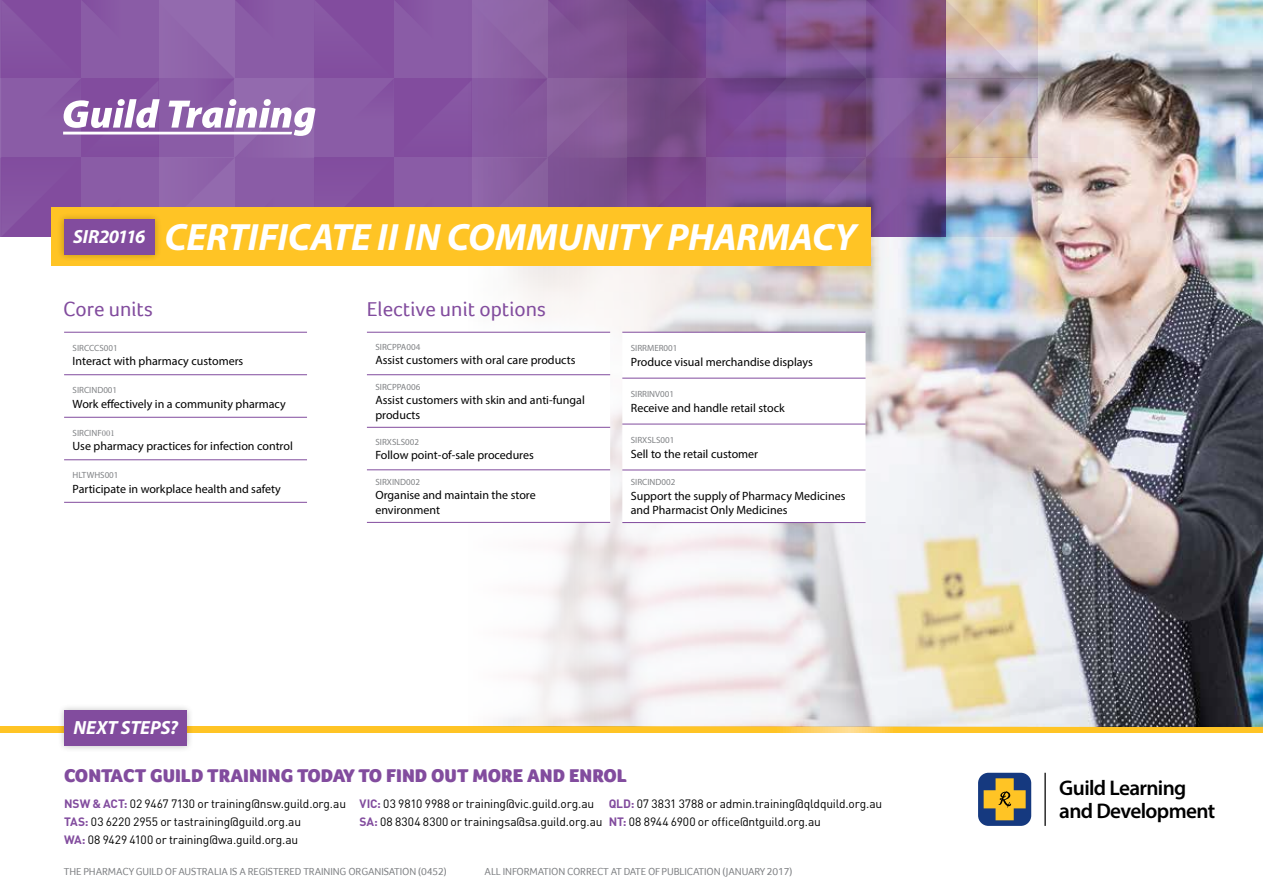
<style>
.page{position:relative;width:1263px;height:893px;background:#fff}
.page>*{position:absolute;margin:0;border:0;box-sizing:border-box;transform-origin:0 0}
.t1{font:italic 700 38.1px "Myriad Pro";letter-spacing:-.005em;color:#fff}
.t2{font:600 21.3px/22.5px "Myriad Pro";letter-spacing:-.03em;color:#000}
.t3{font:21px "Foco";color:#824c9e}
.t4{font:900 19.05px "Foco";color:#824c9e}
.t5{font:italic 700 19.05px "Myriad Pro";letter-spacing:-.005em;color:#fff}
.t6{font:italic 700 19.05px "Myriad Pro";letter-spacing:-.03em;color:#fff}
.t7{font:12px/14.4px "Myriad Pro";color:#000}
.t8{font:12px/18px "DINOT";letter-spacing:-.015em;color:#000}
.t9{font:10.5px "Foco";letter-spacing:-.01em;color:#808285}
.t10{font:9px "Myriad Pro";color:#808285}
.s1{font-family:"Minion Pro"}
.s2{font-weight:700;color:#824c9e}
</style>
<div class="page">
<svg style="left:0;top:726px;width:1263px;height:6px"></svg>
<img style="left:371px;top:0;width:892px;height:726px">
<svg style="left:1025px;top:0;width:12px;height:79px"></svg>
<svg style="left:1025px;top:158px;width:12px;height:79px"></svg>
<svg style="left:1025px;top:79px;width:12px;height:79px"></svg>
<div style="left:51px;top:207px;width:819px;height:58px;background:#ffc425"></div>
<div style="left:56px;top:212px;width:106px;height:50px;background:#000;opacity:.25"></div>
<div style="left:64px;top:220px;width:91px;height:35px;background:#824c9e"></div>
<div style="left:57px;top:703px;width:137px;height:50px;background:#000;opacity:.25"></div>
<div style="left:64px;top:711px;width:123px;height:35px;background:#824c9e"></div>
<svg style="left:0;top:0;width:1025px;height:237px"></svg>
<svg style="left:64px;top:375px;width:243px;height:127px"></svg>
<hr style="left:64px;top:332px;width:243px;height:1px;background:#824c9e">
<hr style="left:64px;top:374px;width:243px;height:1px;background:#824c9e">
<hr style="left:64px;top:417px;width:243px;height:1px;background:#824c9e">
<hr style="left:64px;top:459px;width:243px;height:1px;background:#824c9e">
<hr style="left:64px;top:502px;width:243px;height:1px;background:#824c9e">
<svg style="left:367px;top:333px;width:243px;height:189px"></svg>
<hr style="left:367px;top:427px;width:243px;height:1px;background:#824c9e">
<hr style="left:367px;top:469px;width:243px;height:1px;background:#824c9e">
<hr style="left:367px;top:522px;width:243px;height:1px;background:#824c9e">
<hr style="left:367px;top:374px;width:243px;height:1px;background:#824c9e">
<hr style="left:367px;top:332px;width:243px;height:1px;background:#824c9e">
<svg style="left:622px;top:333px;width:243px;height:189px"></svg>
<hr style="left:622px;top:522px;width:243px;height:1px;background:#824c9e">
<hr style="left:622px;top:332px;width:243px;height:1px;background:#824c9e">
<hr style="left:622px;top:378px;width:243px;height:1px;background:#824c9e">
<hr style="left:622px;top:424px;width:243px;height:1px;background:#824c9e">
<hr style="left:622px;top:470px;width:243px;height:1px;background:#824c9e">
<div style="left:978px;top:773px;width:53px;height:53px;background:#15397f;border-radius:10px"></div>
<svg style="left:984px;top:778px;width:42px;height:42px"></svg>
<hr style="left:1044px;top:773px;width:2px;height:53px;background:#000">
<h3 class="t6" style="left:73px;top:224px;width:74px">SIR20116</h3>
<h1 class="t1" style="left:165px;top:212px;width:693px">CERTIFICATE II IN COMMUNITY PHARMACY</h1>
<h3 class="t3" style="left:63px;top:297px;width:91px">Core units</h3>
<h3 class="t3" style="left:367px;top:297px;width:181px">Elective unit options</h3>
<p class="t10" style="left:73px;top:342px;width:47px">SIRCCCS001</p>
<p class="t7" style="left:73px;top:354px;width:172px">Interact with pharmacy customers</p>
<p class="t10" style="left:73px;top:385px;width:46px">SIRCIND001</p>
<p class="t7" style="left:73px;top:396px;width:215px">Work effectively in a community pharmacy</p>
<p class="t10" style="left:73px;top:427px;width:44px">SIRCINF<span class="s1">001</span></p>
<p class="t7" style="left:73px;top:439px;width:222px">Use pharmacy practices for infection control</p>
<p class="t10" style="left:73px;top:470px;width:47px">HLTWHS001</p>
<p class="t7" style="left:73px;top:481px;width:210px">Participate in workplace health and safety</p>
<p class="t10" style="left:375px;top:341px;width:46px">SIRCPPA004</p>
<p class="t7" style="left:375px;top:353px;width:202px">Assist customers with oral care products</p>
<p class="t10" style="left:375px;top:381px;width:46px">SIRCPPA006</p>
<p class="t7" style="left:375px;top:393px;width:211px">Assist customers with skin and anti‑fungal products</p>
<p class="t10" style="left:375px;top:436px;width:45px">SIRXSLS002</p>
<p class="t7" style="left:375px;top:448px;width:160px">Follow point-of-sale procedures</p>
<p class="t10" style="left:375px;top:476px;width:46px">SIRXIND002</p>
<p class="t7" style="left:375px;top:488px;width:162px">Organise and maintain the store environment</p>
<p class="t10" style="left:631px;top:343px;width:48px">SIRRMER001</p>
<p class="t7" style="left:631px;top:354px;width:184px">Produce visual merchandise displays</p>
<p class="t10" style="left:631px;top:389px;width:45px">SIRRINV001</p>
<p class="t7" style="left:631px;top:400px;width:155px">Receive and handle retail stock</p>
<p class="t10" style="left:631px;top:435px;width:45px">SIRXSLS001</p>
<p class="t7" style="left:631px;top:446px;width:129px">Sell to the retail customer</p>
<p class="t10" style="left:631px;top:477px;width:46px">SIRCIND002</p>
<p class="t7" style="left:631px;top:488px;width:216px">Support the supply of Pharmacy Medicines and Pharmacist Only Medicines</p>
<h3 class="t5" style="left:73px;top:715px;width:106px">NEXT STEPS?</h3>
<h3 class="t4" style="left:64px;top:764px;width:564px">CONTACT GUILD TRAINING TODAY TO FIND OUT MORE AND ENROL</h3>
<p class="t8" style="left:64px;top:794px;width:820px"><span class="s2">NSW &amp; ACT:</span> 02 9467 7130 or training@nsw.guild.org.au <span class="s2">VIC:</span> 03 9810 9988 or training@vic.guild.org.au <span class="s2">QLD:</span> 07 3831 3788 or admin.training@qldquild.org.au<br><span class="s2">TAS:</span> 03 6220 2955 or tastraining@guild.org.au</p>
<p class="t8" style="left:360px;top:812px;width:463px"><span class="s2">SA:</span> 08 8304 8300 or trainingsa@sa.guild.org.au <span class="s2">NT:</span> 08 8944 6900 or office@ntguild.org.au</p>
<p class="t8" style="left:64px;top:830px;width:236px"><span class="s2">WA:</span> 08 9429 4100 or training@wa.guild.org.au</p>
<p class="t9" style="left:64px;top:866px;width:384px">THE PHARMACY GUILD OF AUSTRALIA IS A REGISTERED TRAINING ORGANISATION (0452)</p>
<p class="t9" style="left:485px;top:866px;width:309px">ALL INFORMATION CORRECT AT DATE OF PUBLICATION (JANUARY 2017)</p>
<h2 class="t2" style="left:1059px;top:776px;width:157px">Guild Learning and Development</h2>
</div>
